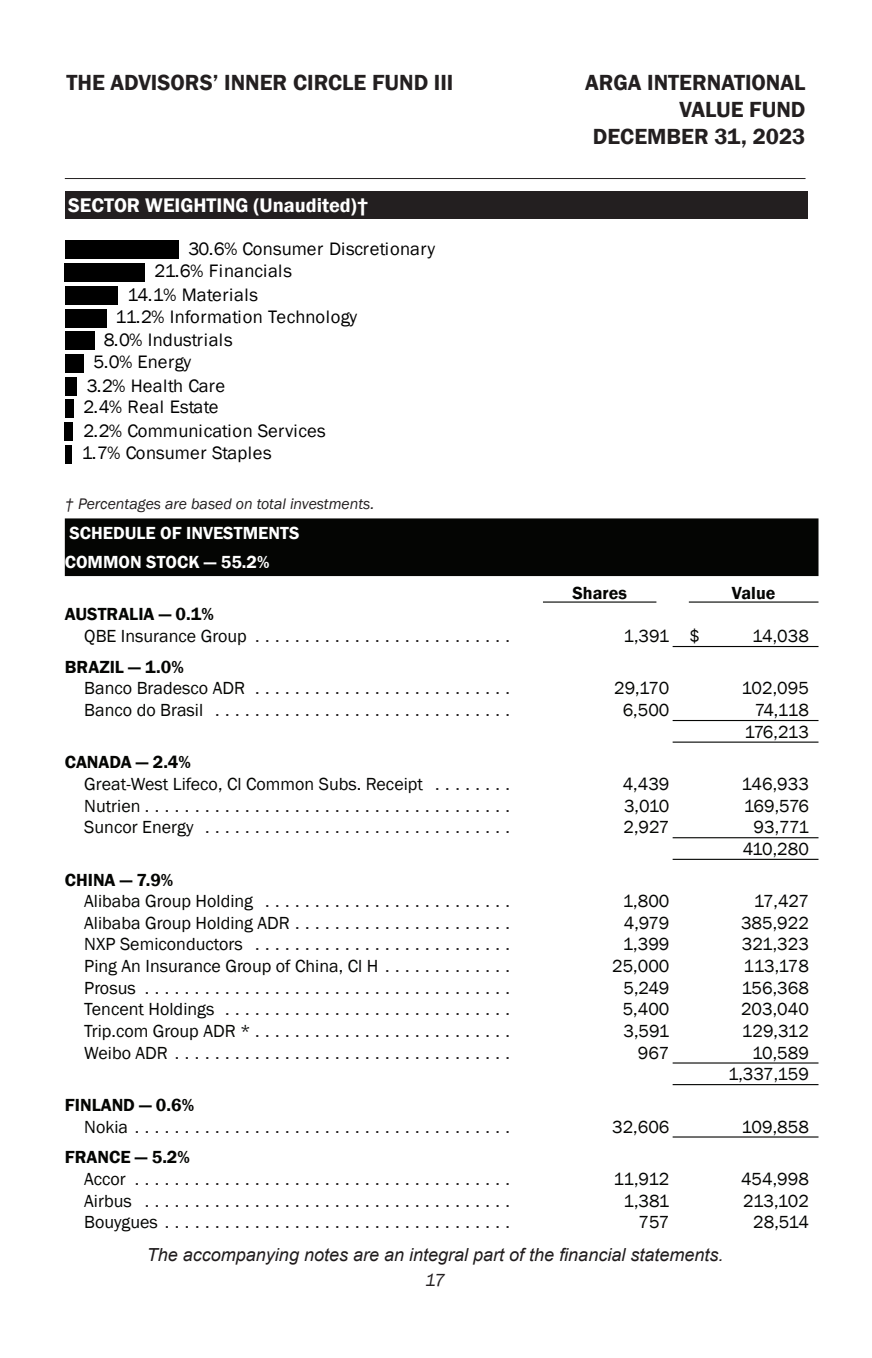
<style>
.page{position:relative;width:872px;height:1358px;background:#fff}
.page>*{position:absolute;margin:0;border:0;box-sizing:border-box;transform-origin:0 0}
.t1{font:600 22.5px/27px "Franklin Gothic";color:#231f20;text-align:right}
.t2{font:600 20.25px "Franklin Gothic";color:#fff}
.t3{font:18.45px "Franklin Gothic";letter-spacing:.01em;color:#000}
.t4{font:18px/21.6px "Franklin Gothic";color:#231f20}
.t5{font:18px/21.6px "Franklin Gothic";color:#040503}
.t6{font:italic 18px "Arial";color:#201c1d}
.t7{font:600 18px/28.8px "Franklin Gothic";color:#fff}
.t8{font:18px/21.6px "Franklin Gothic";letter-spacing:-.035em;color:#040503;text-align:center}
.t9{font:18px/21.6px "Franklin Gothic";letter-spacing:-.025em;color:#040503;text-align:center}
.t10{font:600 18px "Franklin Gothic";color:#040503}
.t11{font:italic 18px "Franklin Gothic";color:#231f20}
.t12{font:italic 15.75px "Franklin Gothic";color:#231f20}
.s1{font-weight:600;color:#040503}
.s2{color:#040503}
.s3{font-weight:600}
.s4{color:#231f20}
</style>
<div class="page">
<div style="left:65px;top:191px;width:742px;height:28px;background:#231f20"></div>
<hr style="left:65px;top:178px;width:740px;height:1px;background:#231f20">
<div style="left:65px;top:445px;width:6px;height:18px;background:#000"></div>
<div style="left:65px;top:422px;width:8px;height:18px;background:#000"></div>
<div style="left:65px;top:400px;width:9px;height:18px;background:#000"></div>
<div style="left:65px;top:377px;width:12px;height:18px;background:#000"></div>
<div style="left:65px;top:354px;width:18px;height:18px;background:#000"></div>
<div style="left:65px;top:332px;width:30px;height:18px;background:#000"></div>
<div style="left:65px;top:309px;width:41px;height:18px;background:#000"></div>
<div style="left:65px;top:286px;width:52px;height:18px;background:#000"></div>
<div style="left:65px;top:264px;width:80px;height:18px;background:#000"></div>
<div style="left:65px;top:241px;width:113px;height:18px;background:#000"></div>
<div style="left:65px;top:518px;width:753px;height:58px;background:#040503"></div>
<hr style="left:672px;top:646px;width:146px;height:1px;background:#040503">
<hr style="left:672px;top:720px;width:146px;height:1px;background:#040503">
<hr style="left:672px;top:741px;width:146px;height:1px;background:#040503">
<hr style="left:672px;top:837px;width:146px;height:1px;background:#040503">
<hr style="left:672px;top:859px;width:146px;height:1px;background:#040503">
<hr style="left:672px;top:1062px;width:146px;height:1px;background:#040503">
<hr style="left:672px;top:1084px;width:146px;height:1px;background:#040503">
<hr style="left:672px;top:1136px;width:146px;height:1px;background:#040503">
<hr style="left:543px;top:601px;width:113px;height:1px;background:#040503">
<hr style="left:688px;top:601px;width:130px;height:1px;background:#040503">
<p class="t1" style="left:66px;top:71px;width:388px">THE ADVISORS’ INNER CIRCLE FUND III</p>
<p class="t2" style="left:68px;top:198px;width:302px">SECTOR WEIGHTING (Unaudited)†</p>
<p class="t3" style="left:188px;top:238px;width:248px">30.6% Consumer Discretionary</p>
<p class="t3" style="left:155px;top:259px;width:139px">21.6% Financials</p>
<p class="t3" style="left:127px;top:283px;width:132px">14.1% Materials</p>
<p class="t3" style="left:116px;top:305px;width:243px">11.2% Information Technology</p>
<p class="t3" style="left:104px;top:328px;width:130px">8.0% Industrials</p>
<p class="t3" style="left:94px;top:350px;width:99px">5.0% Energy</p>
<p class="t3" style="left:87px;top:374px;width:140px">3.2% Health Care</p>
<p class="t3" style="left:83px;top:396px;width:137px">2.4% Real Estate</p>
<p class="t3" style="left:83px;top:419px;width:244px">2.2% Communication Services</p>
<p class="t3" style="left:82px;top:441px;width:191px">1.7% Consumer Staples</p>
<p class="t12" style="left:65px;top:497px;width:311px">† Percentages are based on total investments.</p>
<p class="t7" style="left:65px;top:519px;width:236px">SCHEDULE OF INVESTMENTS<br>COMMON STOCK — 55.2%</p>
<p class="t4" style="left:84px;top:604px;width:427px;text-indent:-19px"><span class="s1">AUSTRALIA — 0.1%<br></span><span class="s2">QBE Insurance Group</span> ..........................</p>
<p class="t4" style="left:84px;top:656px;width:427px;text-indent:-19px"><span class="s1">BRAZIL — 1.0%<br></span><span class="s2">Banco Bradesco ADR</span> ..........................</p>
<p class="t1" style="left:585px;top:71px;width:222px">ARGA INTERNATIONAL<br>VALUE FUND<br>DECEMBER 31, 2023</p>
<p class="t10" style="left:572px;top:582px;width:56px">Shares</p>
<p class="t10" style="left:732px;top:582px;width:45px">Value</p>
<p class="t5" style="left:623px;top:625px;width:78px">1,391 $</p>
<p class="t5" style="left:752px;top:625px;width:58px">14,038</p>
<p class="t5" style="left:614px;top:678px;width:57px">29,170</p>
<p class="t5" style="left:741px;top:678px;width:69px">102,095</p>
<p class="t4" style="left:84px;top:699px;width:427px"><span class="s2">Banco do Brasil</span> ..............................</p>
<p class="t5" style="left:622px;top:699px;width:48px">6,500</p>
<p class="t8" style="left:744px;top:699px;width:66px">74,118<br>176,213</p>
<p class="t5" style="left:84px;top:752px;width:427px;text-indent:-19px"><span class="s3">CANADA — 2.4%<br></span>Great-West Lifeco, Cl Common Subs. Receipt <span class="s4">. . . . . . . .</span></p>
<p class="t5" style="left:622px;top:773px;width:48px">4,439</p>
<p class="t5" style="left:741px;top:773px;width:69px">146,933</p>
<p class="t4" style="left:84px;top:795px;width:427px"><span class="s2">Nutrien</span>.....................................</p>
<p class="t5" style="left:624px;top:795px;width:47px">3,010</p>
<p class="t5" style="left:743px;top:795px;width:67px">169,576</p>
<p class="t4" style="left:84px;top:817px;width:427px"><span class="s2">Suncor Energy</span> ...............................</p>
<p class="t5" style="left:623px;top:817px;width:47px">2,927</p>
<p class="t9" style="left:742px;top:817px;width:68px">93,771<br>410,280</p>
<p class="t4" style="left:84px;top:869px;width:427px;text-indent:-19px"><span class="s1">CHINA — 7.9%<br></span><span class="s2">Alibaba Group Holding</span> .........................</p>
<p class="t5" style="left:623px;top:891px;width:48px">1,800</p>
<p class="t5" style="left:753px;top:891px;width:57px">17,427</p>
<p class="t5" style="left:84px;top:912px;width:427px">Alibaba Group Holding ADR <span class="s4">......................</span></p>
<p class="t5" style="left:623px;top:912px;width:47px">4,979</p>
<p class="t5" style="left:741px;top:912px;width:69px">385,922</p>
<p class="t4" style="left:84px;top:934px;width:427px"><span class="s2">NXP Semiconductors</span> ..........................</p>
<p class="t5" style="left:623px;top:934px;width:48px">1,399</p>
<p class="t5" style="left:741px;top:934px;width:69px">321,323</p>
<p class="t5" style="left:84px;top:955px;width:427px">Ping An Insurance Group of China, Cl H <span class="s4">. . . . . . . . . . . . .</span></p>
<p class="t5" style="left:612px;top:955px;width:59px">25,000</p>
<p class="t5" style="left:743px;top:955px;width:67px">113,178</p>
<p class="t4" style="left:84px;top:977px;width:427px"><span class="s2">Prosus</span> .....................................</p>
<p class="t5" style="left:623px;top:977px;width:47px">5,249</p>
<p class="t5" style="left:741px;top:977px;width:69px">156,368</p>
<p class="t4" style="left:84px;top:999px;width:427px"><span class="s2">Tencent Holdings</span> .............................</p>
<p class="t5" style="left:622px;top:999px;width:48px">5,400</p>
<p class="t5" style="left:741px;top:999px;width:69px">203,040</p>
<p class="t4" style="left:84px;top:1020px;width:427px"><span class="s2">Trip.com Group ADR *</span> ..........................</p>
<p class="t5" style="left:623px;top:1020px;width:47px">3,591</p>
<p class="t5" style="left:742px;top:1020px;width:68px">129,312</p>
<p class="t4" style="left:84px;top:1042px;width:427px"><span class="s2">Weibo ADR</span> ..................................</p>
<p class="t5" style="left:637px;top:1042px;width:33px">967</p>
<p class="t5" style="left:728px;top:1042px;width:82px;text-align:right">10,589<br>1,337,159</p>
<p class="t4" style="left:84px;top:1094px;width:427px;text-indent:-19px"><span class="s1">FINLAND — 0.6%<br></span><span class="s2">Nokia</span> ......................................</p>
<p class="t5" style="left:612px;top:1116px;width:59px">32,606</p>
<p class="t5" style="left:741px;top:1116px;width:69px">109,858</p>
<p class="t4" style="left:84px;top:1146px;width:427px;text-indent:-19px"><span class="s1">FRANCE — 5.2%<br></span><span class="s2">Accor</span> ......................................</p>
<p class="t5" style="left:613px;top:1168px;width:58px">11,912</p>
<p class="t5" style="left:741px;top:1168px;width:69px">454,998</p>
<p class="t4" style="left:84px;top:1190px;width:427px"><span class="s2">Airbus</span> .....................................</p>
<p class="t5" style="left:623px;top:1190px;width:47px">1,381</p>
<p class="t5" style="left:743px;top:1190px;width:67px">213,102</p>
<p class="t4" style="left:84px;top:1211px;width:427px"><span class="s2">Bouygues</span> ...................................</p>
<p class="t5" style="left:638px;top:1211px;width:32px">757</p>
<p class="t5" style="left:753px;top:1211px;width:57px">28,514</p>
<p class="t6" style="left:147px;top:1242px;width:578px">The accompanying notes are an integral part of the financial statements.</p>
<p class="t11" style="left:425px;top:1272px;width:21px">17</p>
</div>
